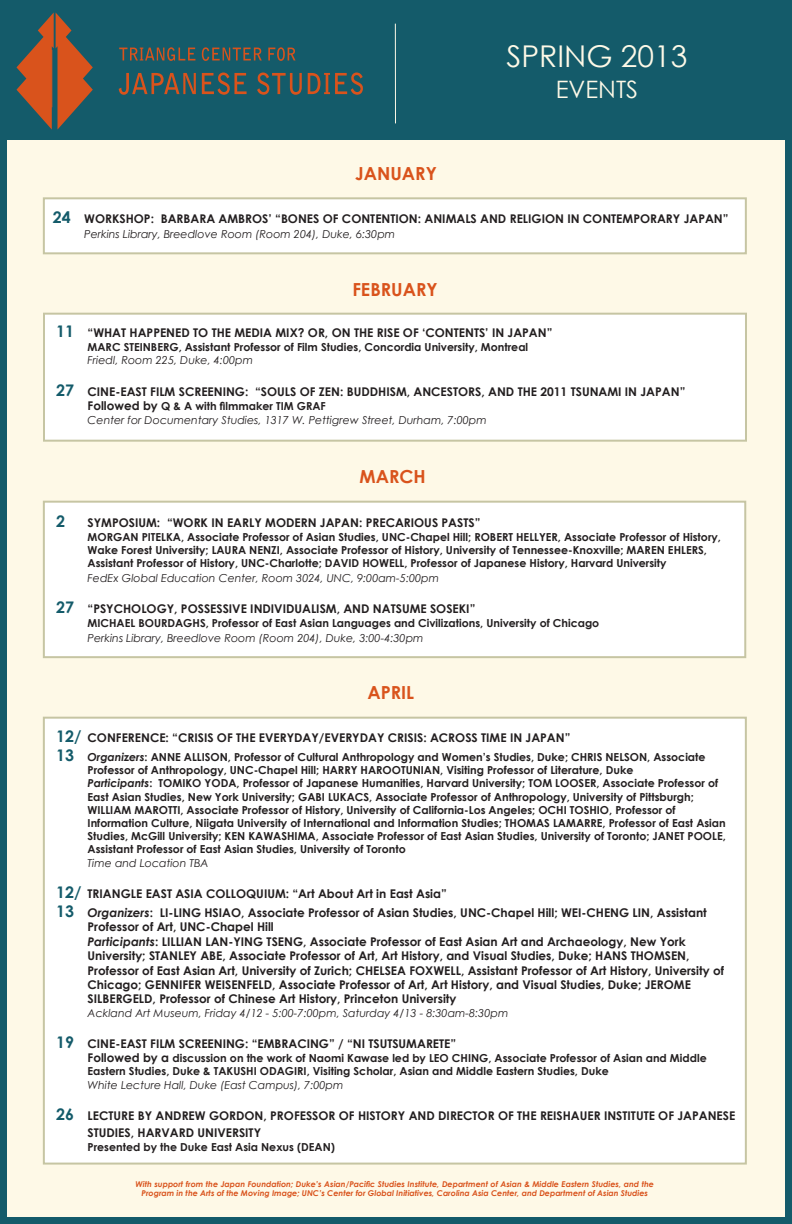
<style>
.page{position:relative;width:792px;height:1224px;background:#fff}
.page>*{position:absolute;margin:0;border:0;box-sizing:border-box;transform-origin:0 0}
.t1{font:30px "Century Gothic";color:#fef9e7}
.t2{font:24px "Century Gothic";color:#fef9e7}
.t3{font:700 18px "Century Gothic";color:#d9531c}
.t4{font:700 16px "Century Gothic";color:#145b6a}
.t5{font:700 12px/14.4px "Century Gothic";color:#231f20}
.t6{font:700 11px/13.2px "Century Gothic";color:#231f20}
.t7{font:italic 11px/14.4px "Century Gothic";color:#231f20}
.t8{font:italic 700 8px/9.6px "Century Gothic";color:#d9531c;text-align:center}
.s1{font-size:16px;color:#145b6a}
.s2{font-weight:700;font-style:normal;font-size:12px}
.s3{font-weight:700;font-style:normal}
.s4{font-style:italic}
.s5{font-size:12px}
</style>
<div class="page">
<div style="left:4px;top:4px;width:784px;height:1216px;background:#fef9e7"></div>
<div style="left:0;top:0;width:792px;height:1224px;border:7px solid #145b6a"></div>
<div style="left:7px;top:7px;width:778px;height:133px;background:#145b6a"></div>
<svg style="left:119px;top:47px;width:76px;height:14px"></svg>
<svg style="left:202px;top:47px;width:60px;height:14px"></svg>
<svg style="left:268px;top:47px;width:28px;height:14px"></svg>
<svg style="left:119px;top:73px;width:77px;height:22px"></svg>
<svg style="left:202px;top:73px;width:45px;height:22px"></svg>
<svg style="left:257px;top:73px;width:45px;height:22px"></svg>
<svg style="left:308px;top:73px;width:55px;height:22px"></svg>
<svg style="left:16px;top:12px;width:77px;height:118px"></svg>
<hr style="left:395px;top:24px;width:1px;height:99px;background:#fef9e7">
<div style="left:43px;top:197px;width:704px;height:57px;background:#fff;border:2px solid #c6c5a3"></div>
<div style="left:43px;top:313px;width:704px;height:129px;background:#fff;border:2px solid #c6c5a3"></div>
<div style="left:43px;top:717px;width:704px;height:448px;background:#fff;border:2px solid #c6c5a3"></div>
<div style="left:43px;top:501px;width:703px;height:157px;background:#fff;border:2px solid #c6c5a3"></div>
<h3 class="t3" style="left:355px;top:160px;width:83px">JANUARY</h3>
<h1 class="t1" style="left:507px;top:35px;width:182px">SPRING 2013</h1>
<h2 class="t2" style="left:556px;top:73px;width:84px">EVENTS</h2>
<p class="t5" style="left:53px;top:211px;width:677px"><span class="s1">24</span> WORKSHOP: BARBARA AMBROS’ “BONES OF CONTENTION: ANIMALS AND RELIGION IN CONTEMPORARY JAPAN”</p>
<p class="t7" style="left:84px;top:226px;width:312px">Perkins Library, Breedlove Room (Room 204), Duke, 6:30pm</p>
<h3 class="t3" style="left:352px;top:275px;width:87px">FEBRUARY</h3>
<p class="t5" style="left:56px;top:325px;width:498px"><span class="s1">11</span> “WHAT HAPPENED TO THE MEDIA MIX? OR, ON THE RISE OF ‘CONTENTS’ IN JAPAN”</p>
<p class="t6" style="left:88px;top:340px;width:442px">MARC STEINBERG, Assistant Professor of Film Studies, Concordia University, Montreal</p>
<p class="t7" style="left:88px;top:353px;width:167px">Friedl, Room 225, Duke, 4:00pm</p>
<p class="t5" style="left:56px;top:384px;width:631px"><span class="s1">27</span> CINE-EAST FILM SCREENING: “SOULS OF ZEN: BUDDHISM, ANCESTORS, AND THE 2011 TSUNAMI IN JAPAN”</p>
<p class="t7" style="left:88px;top:399px;width:401px"><span class="s2">Followed by</span> <span class="s3">Q &amp; A with filmmaker TIM GRAF<br></span>Center for Documentary Studies, 1317 W. Pettigrew Street, Durham, 7:00pm</p>
<h3 class="t3" style="left:359px;top:463px;width:68px">MARCH</h3>
<h3 class="t4" style="left:56px;top:509px;width:10px">2</h3>
<p class="t5" style="left:88px;top:515px;width:394px">SYMPOSIUM: “WORK IN EARLY MODERN JAPAN: PRECARIOUS PASTS”</p>
<p class="t6" style="left:88px;top:530px;width:635px">MORGAN PITELKA, Associate Professor of Asian Studies, UNC-Chapel Hill; ROBERT HELLYER, Associate Professor of History,<br>Wake Forest University; LAURA NENZI, Associate Professor of History, University of Tennessee-Knoxville; MAREN EHLERS,<br>Assistant Professor of History, UNC-Charlotte; DAVID HOWELL, Professor of Japanese History, Harvard University</p>
<p class="t7" style="left:88px;top:571px;width:353px">FedEx Global Education Center, Room 3024, UNC, 9:00am-5:00pm</p>
<p class="t5" style="left:56px;top:601px;width:421px"><span class="s1">27</span> “PSYCHOLOGY, POSSESSIVE INDIVIDUALISM, AND NATSUME SOSEKI”</p>
<p class="t6" style="left:88px;top:616px;width:513px">MICHAEL BOURDAGHS, Professor of East Asian Languages and Civilizations, University of Chicago</p>
<p class="t7" style="left:88px;top:631px;width:337px">Perkins Library, Breedlove Room (Room 204), Duke, 3:00-4:30pm</p>
<h3 class="t3" style="left:367px;top:679px;width:48px">APRIL</h3>
<p class="t5" style="left:56px;top:730px;width:516px"><span class="s1">12/</span> CONFERENCE: “CRISIS OF THE EVERYDAY/EVERYDAY CRISIS: ACROSS TIME IN JAPAN”</p>
<p class="t6" style="left:88px;top:750px;width:640px;text-indent:-32px"><span class="s1">13</span> <span class="s4">Organizers</span>: ANNE ALLISON, Professor of Cultural Anthropology and Women’s Studies, Duke; CHRIS NELSON, Associate Professor of Anthropology, UNC-Chapel Hill; HARRY HAROOTUNIAN, Visiting Professor of Literature, Duke<br><span class="s4">Participants</span>: TOMIKO YODA, Professor of Japanese Humanities, Harvard University; TOM LOOSER, Associate Professor of East Asian Studies, New York University; GABI LUKACS, Associate Professor of Anthropology, University of Pittsburgh; WILLIAM MAROTTI, Associate Professor of History, University of California-Los Angeles; OCHI TOSHIO, Professor of Information Culture, Niigata University of International and Information Studies; THOMAS LAMARRE, Professor of East Asian Studies, McGill University; KEN KAWASHIMA, Associate Professor of East Asian Studies, University of Toronto; JANET POOLE, Assistant Professor of East Asian Studies, University of Toronto</p>
<p class="t7" style="left:88px;top:855px;width:123px">Time and Location TBA</p>
<p class="t5" style="left:56px;top:883px;width:652px;line-height:19.2px"><span class="s1">12/</span> TRIANGLE EAST ASIA COLLOQUIUM: “Art About Art in East Asia”<br><span class="s1">13</span> <span class="s4">Organizers</span>: LI-LING HSIAO, Associate Professor of Asian Studies, UNC-Chapel Hill; WEI-CHENG LIN, Assistant</p>
<p class="t5" style="left:88px;top:919px;width:638px">Professor of Art, UNC-Chapel Hill<br><span class="s4">Participants</span>: LILLIAN LAN-YING TSENG, Associate Professor of East Asian Art and Archaeology, New York University; STANLEY ABE, Associate Professor of Art, Art History, and Visual Studies, Duke; HANS THOMSEN, Professor of East Asian Art, University of Zurich; CHELSEA FOXWELL, Assistant Professor of Art History, University of Chicago; GENNIFER WEISENFELD, Associate Professor of Art, Art History, and Visual Studies, Duke; JEROME SILBERGELD, Professor of Chinese Art History, Princeton University</p>
<p class="t7" style="left:88px;top:1005px;width:422px">Ackland Art Museum, Friday 4/12 - 5:00-7:00pm, Saturday 4/13 - 8:30am-8:30pm</p>
<p class="t5" style="left:56px;top:1036px;width:402px"><span class="s1">19</span> CINE-EAST FILM SCREENING: “EMBRACING” / “NI TSUTSUMARETE”</p>
<p class="t6" style="left:88px;top:1051px;width:621px"><span class="s5">Followed by a</span> discussion on the work of Naomi Kawase led by LEO CHING, Associate Professor of Asian and Middle<br>Eastern Studies, Duke &amp; TAKUSHI ODAGIRI, Visiting Scholar, Asian and Middle Eastern Studies, Duke</p>
<p class="t7" style="left:88px;top:1077px;width:257px">White Lecture Hall, Duke (East Campus), 7:00pm</p>
<p class="t5" style="left:88px;top:1107px;width:649px;line-height:16.8px;text-indent:-32px"><span class="s1">26</span> LECTURE BY ANDREW GORDON, PROFESSOR OF HISTORY AND DIRECTOR OF THE REISHAUER INSTITUTE OF JAPANESE<br>STUDIES, HARVARD UNIVERSITY</p>
<p class="t6" style="left:88px;top:1140px;width:249px">Presented by the Duke East Asia Nexus (DEAN)</p>
<p class="t8" style="left:136px;top:1179px;width:520px">With support from the Japan Foundation; Duke’s Asian/Pacific Studies Institute, Department of Asian &amp; Middle Eastern Studies, and the<br>Program in the Arts of the Moving Image; UNC’s Center for Global Initiatives, Carolina Asia Center, and Department of Asian Studies</p>
</div>
